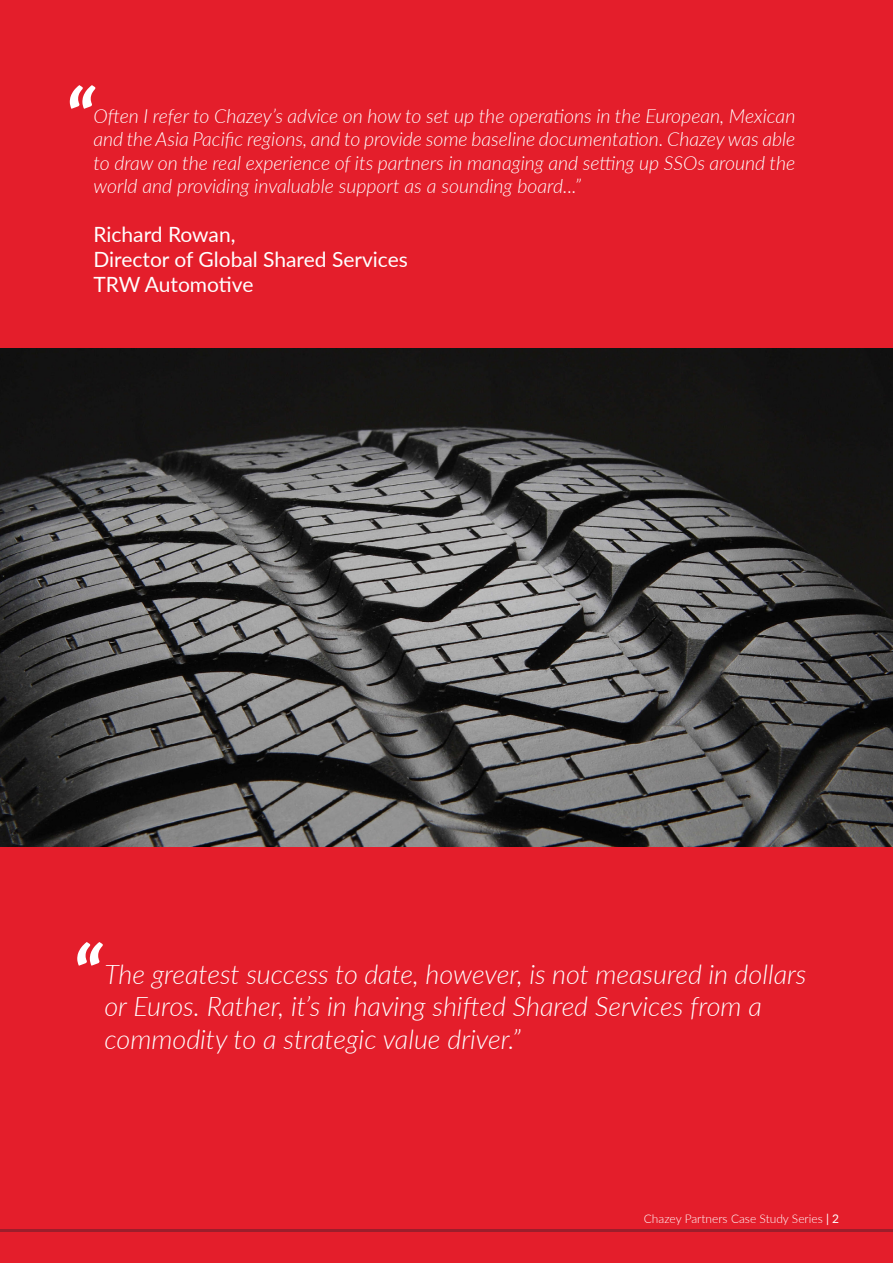
<style>
.page{position:relative;width:893px;height:1263px;background:#fff}
.page>*{position:absolute;margin:0;border:0;box-sizing:border-box;transform-origin:0 0}
.t1{font:italic 700 82.5px "Lato";color:#fff}
.t2{font:italic 300 27px/32.4px "Lato";color:#fff}
.t3{font:21px "Lato";color:#fff}
.t4{font:italic 300 19.5px/23.4px "Lato";color:#fff;text-align:justify}
.t5{font:300 12px "Lato";color:#fff}
.s1{font-weight:400}
</style>
<div class="page">
<div style="left:0;top:1232px;width:893px;height:31px;background:#e41e2b"></div>
<svg style="left:0;top:1228px;width:893px;height:4px;background:#ae1e2b"></svg>
<div style="left:0;top:0;width:893px;height:347px;background:#e41e2b"></div>
<div style="left:0;top:846px;width:893px;height:382px;background:#e41e2b"></div>
<img style="left:0;top:348px;width:893px;height:498px">
<p class="t1" style="left:64px;top:59px;width:32px">“</p>
<p class="t4" style="left:93px;top:103px;width:703px">Often I refer to Chazey’s advice on how to set up the operations in the European, Mexican and the Asia Pacific regions, and to provide some baseline documentation. Chazey was able to draw on the real experience of its partners in managing and setting up SSOs around the world and providing invaluable support as a sounding board...”</p>
<p class="t3" style="left:93px;top:219px;width:144px">Richard Rowan,</p>
<p class="t3" style="left:93px;top:244px;width:316px">Director of Global Shared Services</p>
<p class="t3" style="left:93px;top:269px;width:162px">TRW Automotive</p>
<p class="t1" style="left:71px;top:916px;width:32px">“</p>
<p class="t2" style="left:104px;top:957px;width:703px">The greatest success to date, however, is not measured in dollars or Euros. Rather, it’s in having shifted Shared Services from a commodity to a strategic value driver.”</p>
<p class="t5" style="left:644px;top:1210px;width:197px">Chazey Partners Case Study Series <span class="s1">| 2</span></p>
</div>
